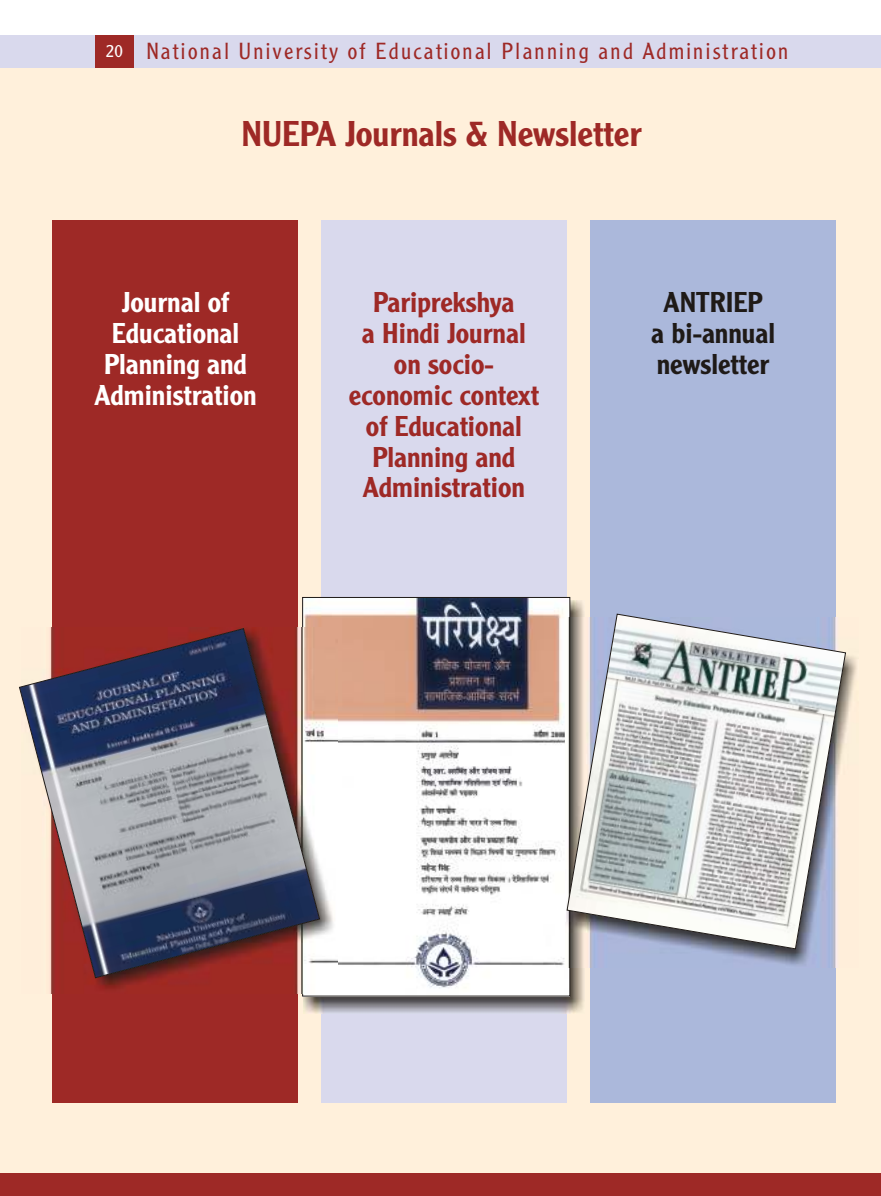
<style>
.page{position:relative;width:881px;height:1196px;background:#fff}
.page>*{position:absolute;margin:0;border:0;box-sizing:border-box;transform-origin:0 0}
.t1{font:500 35px "Clearface Gothic LH";color:#9e2926}
.t2{font:500 28px/30.8px "Clearface Gothic LH";color:#9e2926;text-align:center}
.t3{font:500 28px/30.8px "Clearface Gothic LH";color:#fff;text-align:center}
.t4{font:500 28px/30.8px "Clearface Gothic LH";color:#1f1a17;text-align:center}
.t5{font:300 22.75px "Clearface Gothic LH";letter-spacing:.1em;color:#9e2926}
.s1{font-size:17.5px;color:#fff}
</style>
<div class="page">
<div style="left:0;top:59px;width:881px;height:1119px;background:#fff0db"></div>
<div style="left:0;top:1173px;width:881px;height:22px;background:#9e2926"></div>
<div style="left:0;top:35px;width:881px;height:33px;background:#d9d9ed"></div>
<div style="left:95px;top:35px;width:39px;height:33px;background:#9e2926"></div>
<div style="left:52px;top:220px;width:245px;height:882px;background:#9e2926"></div>
<div style="left:321px;top:220px;width:245px;height:882px;background:#d9d9ed"></div>
<div style="left:590px;top:220px;width:245px;height:882px;background:#abb8db"></div>
<img style="left:303px;top:600px;width:281px;height:413px">
<img style="left:304px;top:599px;width:264px;height:395px">
<img style="left:565px;top:617px;width:292px;height:349px">
<svg style="left:566px;top:613px;width:280px;height:336px;background:#c1c4c6"></svg>
<img style="left:50px;top:627px;width:287px;height:365px">
<svg style="left:19px;top:627px;width:302px;height:351px"></svg>
<p class="t5" style="left:106px;top:42px;width:683px"><span class="s1">20</span> Nationa l University of Educational Planning and Administration</p>
<p class="t1" style="left:241px;top:120px;width:402px">NUEPA Journals &amp; Newsletter</p>
<p class="t3" style="left:94px;top:290px;width:164px">Journal of<br>Educational<br>Planning and<br>Administration</p>
<p class="t2" style="left:349px;top:290px;width:192px">Pariprekshya<br>a Hindi Journal on socio&shy;economic context of Educational<br>Planning and<br>Administration</p>
<p class="t4" style="left:651px;top:290px;width:125px">ANTRIEP<br>a bi-annual newsletter</p>
</div>
